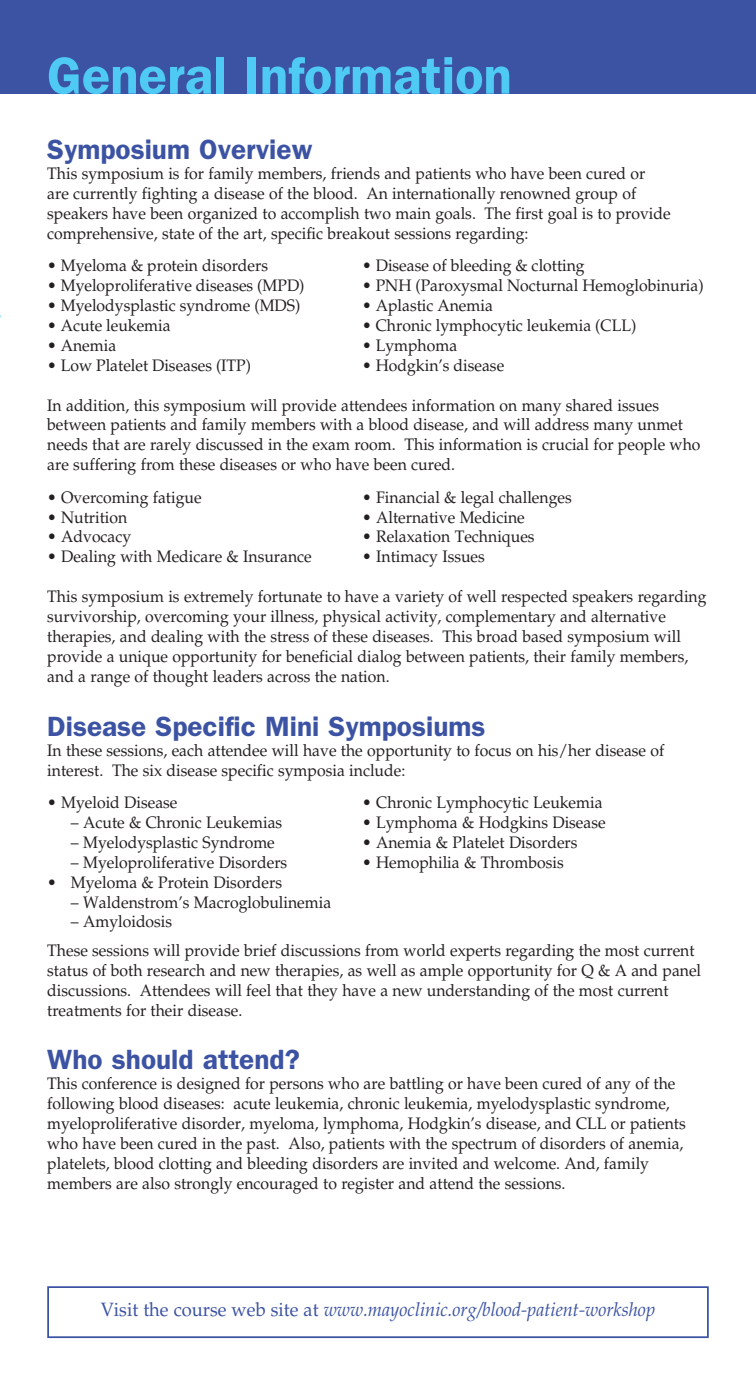
<style>
.page{position:relative;width:756px;height:1386px;background:#fff}
.page>*{position:absolute;margin:0;border:0;box-sizing:border-box;transform-origin:0 0}
.t1{font:600 52.5px "ITC Franklin Gothic Std";color:#4ecaf4}
.t2{font:600 28px "ITC Franklin Gothic Std";color:#3c53a3}
.t3{font:italic 19.25px "Palatino LT Std";color:#3c53a3;scale:.95 1}
.t4{font:16.62px/19.9px "Palatino LT Std";color:#231f20;scale:.95 1}
.s1{font-style:normal}
</style>
<div class="page">
<div style="left:0;top:0;width:756px;height:93px;background:#3c53a3"></div>
<div style="left:47px;top:1286px;width:662px;height:52px;background:#fff;border:2px solid #3c53a3"></div>
<p class="t1" style="left:47px;top:45px;width:466px">General Information</p>
<p class="t2" style="left:47px;top:133px;width:267px">Symposium Overview</p>
<p class="t4" style="left:47px;top:164px;width:658px">This symposium is for family members, friends and patients who have been cured or are currently fighting a disease of the blood. An internationally renowned group of speakers have been organized to accomplish two main goals. The first goal is to provide comprehensive, state of the art, specific breakout sessions regarding:</p>
<p class="t4" style="left:47px;top:256px;width:234px">• Myeloma &amp; protein disorders</p>
<p class="t4" style="left:362px;top:256px;width:236px">• Disease of bleeding &amp; clotting</p>
<p class="t4" style="left:47px;top:276px;width:272px">• Myeloproliferative diseases (MPD)</p>
<p class="t4" style="left:362px;top:276px;width:361px">• PNH (Paroxysmal Nocturnal Hemoglobinuria)</p>
<p class="t4" style="left:47px;top:295px;width:268px">• Myelodysplastic syndrome (MDS)</p>
<p class="t4" style="left:362px;top:295px;width:139px">• Aplastic Anemia</p>
<p class="t4" style="left:47px;top:315px;width:131px">• Acute leukemia</p>
<p class="t4" style="left:362px;top:315px;width:290px">• Chronic lymphocytic leukemia (CLL)</p>
<p class="t4" style="left:47px;top:335px;width:74px">• Anemia</p>
<p class="t4" style="left:362px;top:335px;width:102px">• Lymphoma</p>
<p class="t4" style="left:47px;top:355px;width:216px">• Low Platelet Diseases (ITP)</p>
<p class="t4" style="left:362px;top:355px;width:151px">• Hodgkin’s disease</p>
<p class="t4" style="left:47px;top:395px;width:689px">In addition, this symposium will provide attendees information on many shared issues between patients and family members with a blood disease, and will address many unmet needs that are rarely discussed in the exam room. This information is crucial for people who are suffering from these diseases or who have been cured.</p>
<p class="t4" style="left:47px;top:487px;width:164px">• Overcoming fatigue</p>
<p class="t4" style="left:362px;top:487px;width:222px">• Financial &amp; legal challenges</p>
<p class="t4" style="left:47px;top:507px;width:86px">• Nutrition</p>
<p class="t4" style="left:362px;top:507px;width:173px">• Alternative Medicine</p>
<p class="t4" style="left:47px;top:527px;width:90px">• Advocacy</p>
<p class="t4" style="left:362px;top:527px;width:183px">• Relaxation Techniques</p>
<p class="t4" style="left:47px;top:547px;width:280px">• Dealing with Medicare &amp; Insurance</p>
<p class="t4" style="left:362px;top:547px;width:131px">• Intimacy Issues</p>
<p class="t4" style="left:47px;top:587px;width:696px">This symposium is extremely fortunate to have a variety of well respected speakers regarding survivorship, overcoming your illness, physical activity, complementary and alternative therapies, and dealing with the stress of these diseases. This broad based symposium will provide a unique opportunity for beneficial dialog between patients, their family members, and a range of thought leaders across the nation.</p>
<p class="t2" style="left:47px;top:710px;width:440px">Disease Specific Mini Symposiums</p>
<p class="t4" style="left:47px;top:740px;width:651px">In these sessions, each attendee will have the opportunity to focus on his/her disease of interest. The six disease specific symposia include:</p>
<p class="t4" style="left:47px;top:792px;width:139px">• Myeloid Disease</p>
<p class="t4" style="left:362px;top:792px;width:255px">• Chronic Lymphocytic Leukemia</p>
<p class="t4" style="left:71px;top:812px;width:224px">– Acute &amp; Chronic Leukemias</p>
<p class="t4" style="left:362px;top:812px;width:258px">• Lymphoma &amp; Hodgkins Disease</p>
<p class="t4" style="left:71px;top:832px;width:216px">– Myelodysplastic Syndrome</p>
<p class="t4" style="left:362px;top:832px;width:228px">• Anemia &amp; Platelet Disorders</p>
<p class="t4" style="left:71px;top:852px;width:229px">– Myeloproliferative Disorders</p>
<p class="t4" style="left:362px;top:852px;width:214px">• Hemophilia &amp; Thrombosis</p>
<p class="t4" style="left:47px;top:872px;width:249px">• Myeloma &amp; Protein Disorders</p>
<p class="t4" style="left:71px;top:892px;width:276px">– Waldenstrom’s Macroglobulinemia</p>
<p class="t4" style="left:71px;top:912px;width:108px">– Amyloidosis</p>
<p class="t4" style="left:47px;top:941px;width:690px">These sessions will provide brief discussions from world experts regarding the most current status of both research and new therapies, as well as ample opportunity for Q &amp; A and panel discussions. Attendees will feel that they have a new understanding of the most current treatments for their disease.</p>
<p class="t2" style="left:47px;top:1043px;width:254px">Who should attend?</p>
<p class="t4" style="left:47px;top:1074px;width:674px">This conference is designed for persons who are battling or have been cured of any of the following blood diseases: acute leukemia, chronic leukemia, myelodysplastic syndrome, myeloproliferative disorder, myeloma, lymphoma, Hodgkin’s disease, and CLL or patients who have been cured in the past. Also, patients with the spectrum of disorders of anemia, platelets, blood clotting and bleeding disorders are invited and welcome. And, family members are also strongly encouraged to register and attend the sessions.</p>
<p class="t3" style="left:101px;top:1299px;width:585px"><span class="s1">Visit the course web site at</span> www.mayoclinic.org/blood-patient-workshop</p>
</div>
